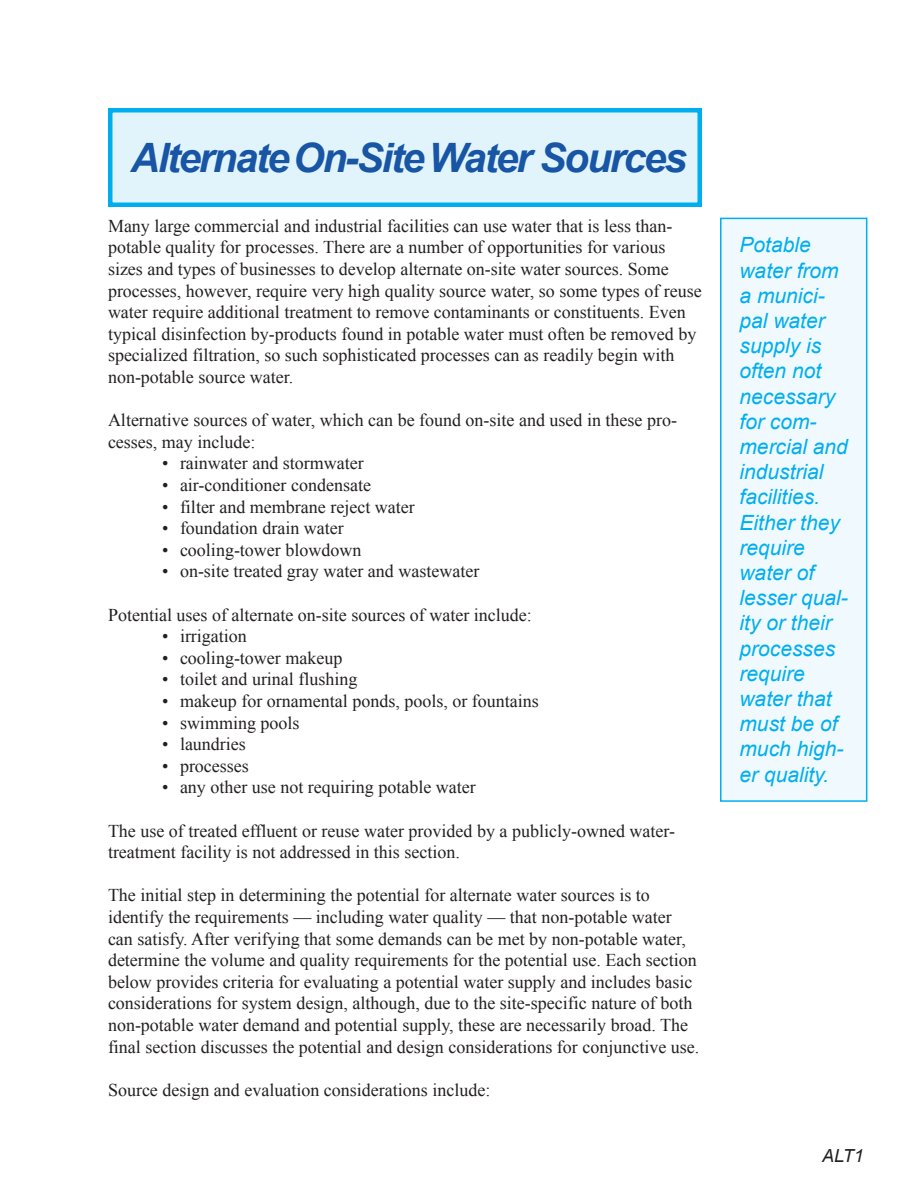
<style>
.page{position:relative;width:918px;height:1188px;background:#fff}
.page>*{position:absolute;margin:0;border:0;box-sizing:border-box;transform-origin:0 0}
.t1{font:italic 700 40.5px "Arial";letter-spacing:-.05em;color:#1855a5}
.t2{font:italic 21px/25.2px "Arial";color:#00aeef}
.t3{font:18px/21.6px "Times New Roman";color:#231f20}
.t4{font:italic 18px "Arial";color:#231f20}
</style>
<div class="page">
<svg style="left:108px;top:108px;width:594px;height:99px;background:#c9ecfa"></svg>
<div style="left:721px;top:218px;width:146px;height:583px;background:#f0f9fd"></div>
<div style="left:720px;top:218px;width:147px;height:584px;border:2px solid #00aeef"></div>
<h1 class="t1" style="left:130px;top:131px;width:558px">Alternate On-Site Water Sources</h1>
<p class="t3" style="left:108px;top:215px;width:595px">Many large commercial and industrial facilities can use water that is less than&shy;potable quality for processes. There are a number of opportunities for various sizes and types of businesses to develop alternate on-site water sources. Some processes, however, require very high quality source water, so some types of reuse water require additional treatment to remove contaminants or constituents. Even typical disinfection by-products found in potable water must often be removed by specialized filtration, so such sophisticated processes can as readily begin with non-potable source water.</p>
<p class="t3" style="left:108px;top:409px;width:571px">Alternative sources of water, which can be found on-site and used in these pro&shy;cesses, may include:</p>
<p class="t3" style="left:162px;top:452px;width:203px">• rainwater and stormwater</p>
<p class="t3" style="left:162px;top:474px;width:211px">• air-conditioner condensate</p>
<p class="t3" style="left:162px;top:495px;width:254px">• filter and membrane reject water</p>
<p class="t3" style="left:162px;top:517px;width:183px">• foundation drain water</p>
<p class="t3" style="left:162px;top:539px;width:201px">• cooling-tower blowdown</p>
<p class="t3" style="left:162px;top:560px;width:319px">• on-site treated gray water and wastewater</p>
<p class="t3" style="left:108px;top:603px;width:425px">Potential uses of alternate on-site sources of water include:</p>
<p class="t3" style="left:162px;top:625px;width:86px">• irrigation</p>
<p class="t3" style="left:162px;top:647px;width:182px">• cooling-tower makeup</p>
<p class="t3" style="left:162px;top:668px;width:197px">• toilet and urinal flushing</p>
<p class="t3" style="left:162px;top:690px;width:378px">• makeup for ornamental ponds, pools, or fountains</p>
<p class="t3" style="left:162px;top:711px;width:139px">• swimming pools</p>
<p class="t3" style="left:162px;top:733px;width:85px">• laundries</p>
<p class="t3" style="left:162px;top:755px;width:88px">• processes</p>
<p class="t3" style="left:162px;top:776px;width:315px">• any other use not requiring potable water</p>
<p class="t3" style="left:108px;top:819px;width:569px">The use of treated effluent or reuse water provided by a publicly-owned water&shy;treatment facility is not addressed in this section.</p>
<p class="t3" style="left:108px;top:884px;width:593px">The initial step in determining the potential for alternate water sources is to identify the requirements — including water quality — that non-potable water can satisfy. After verifying that some demands can be met by non-potable water, determine the volume and quality requirements for the potential use. Each section below provides criteria for evaluating a potential water supply and includes basic considerations for system design, although, due to the site-specific nature of both non-potable water demand and potential supply, these are necessarily broad. The final section discusses the potential and design considerations for conjunctive use.</p>
<p class="t3" style="left:108px;top:1079px;width:384px">Source design and evaluation considerations include:</p>
<p class="t2" style="left:740px;top:233px;width:110px">Potable water from a munici&shy;pal water supply is often not necessary for com&shy;mercial and industrial facilities.<br>Either they require water of lesser qual&shy;ity or their processes require water that must be of much high&shy;er quality.</p>
<p class="t4" style="left:822px;top:1144px;width:43px">ALT1</p>
</div>
